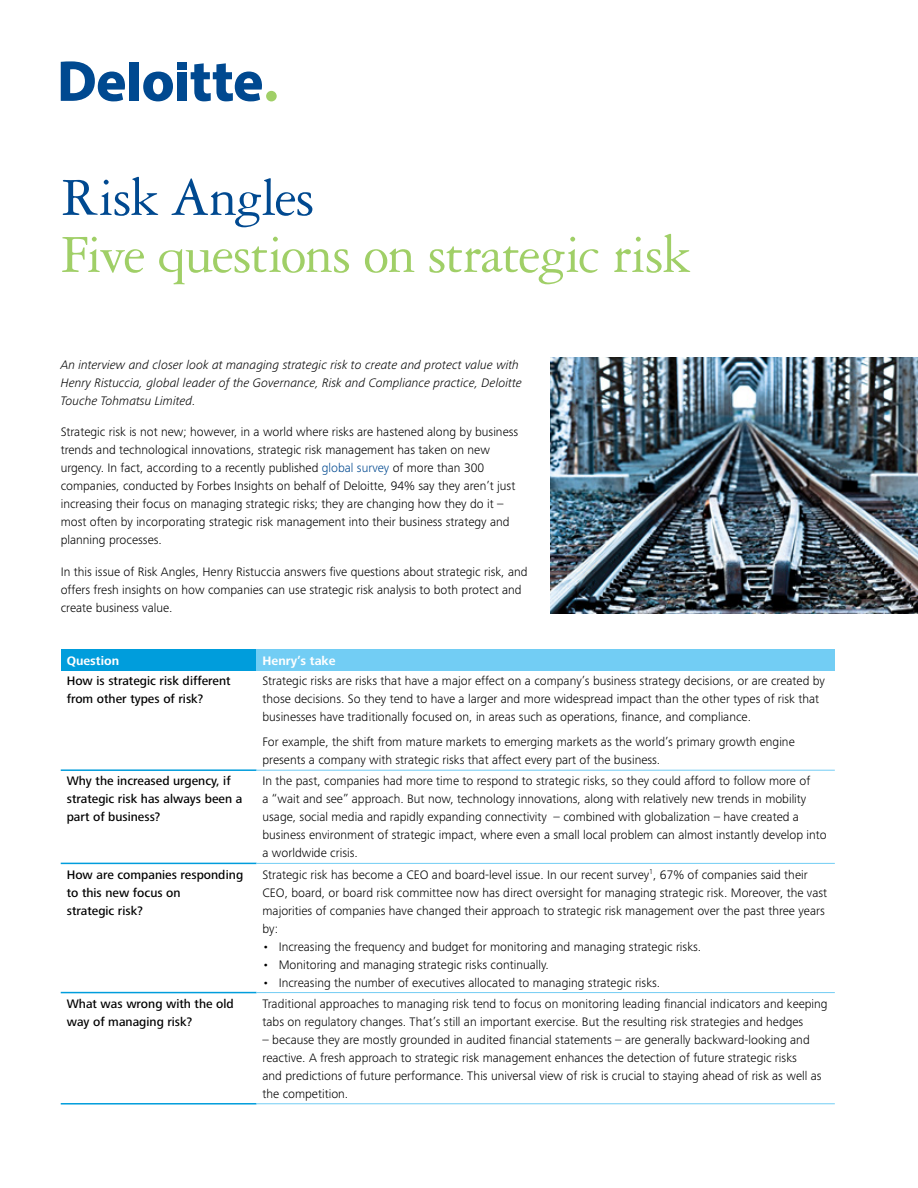
<style>
.page{position:relative;width:918px;height:1188px;background:#fff}
.page>*{position:absolute;margin:0;border:0;box-sizing:border-box;transform-origin:0 0}
.t1{font:57px "Garamond 3 LT Std";letter-spacing:-.03em;color:#a0cf67}
.t2{font:57px "Garamond 3 LT Std";letter-spacing:-.025em;color:#004990}
.t3{font:300 12.75px/18px "Frutiger Next Pro";color:#000}
.t4{font:500 12.75px/18px "Frutiger Next Pro";color:#000}
.t5{font:italic 300 12.75px/18px "Frutiger Next Pro";color:#000}
.t6{font:700 12.75px "Frutiger Next Pro";color:#fff}
.s1{color:#004990}
</style>
<div class="page">
<div style="left:129px;top:62px;width:10px;height:39px;background:#004990"></div>
<svg style="left:143px;top:72px;width:30px;height:29px"></svg>
<div style="left:177px;top:72px;width:10px;height:29px;background:#004990"></div>
<div style="left:177px;top:62px;width:10px;height:7px;background:#004990"></div>
<svg style="left:191px;top:63px;width:71px;height:38px"></svg>
<div style="left:266px;top:91px;width:11px;height:10px;background:#a0cf67;border-radius:50%"></div>
<svg style="left:61px;top:61px;width:64px;height:40px"></svg>
<img style="left:551px;top:357px;width:367px;height:256px">
<div style="left:61px;top:649px;width:196px;height:22px;background:#009ddc"></div>
<div style="left:257px;top:649px;width:578px;height:22px;background:#72cdf4"></div>
<hr style="left:61px;top:769px;width:196px;height:2px;background:#009ddc">
<hr style="left:61px;top:863px;width:196px;height:1px;background:#009ddc">
<hr style="left:61px;top:992px;width:196px;height:1px;background:#009ddc">
<hr style="left:61px;top:1103px;width:196px;height:2px;background:#009ddc">
<hr style="left:257px;top:770px;width:578px;height:1px;background:#72cdf4">
<hr style="left:257px;top:863px;width:578px;height:1px;background:#72cdf4">
<hr style="left:257px;top:992px;width:578px;height:1px;background:#72cdf4">
<hr style="left:257px;top:1103px;width:578px;height:1px;background:#72cdf4">
<h1 class="t2" style="left:61px;top:167px;width:255px">Risk Angles</h1>
<h1 class="t1" style="left:61px;top:224px;width:632px">Five questions on strategic risk</h1>
<p class="t5" style="left:61px;top:356px;width:463px">An interview and closer look at managing strategic risk to create and protect value with<br>Henry Ristuccia, global leader of the Governance, Risk and Compliance practice, Deloitte<br>Touche Tohmatsu Limited.</p>
<p class="t3" style="left:61px;top:423px;width:459px">Strategic risk is not new; however, in a world where risks are hastened along by business trends and technological innovations, strategic risk management has taken on new urgency. In fact, according to a recently published <span class="s1">global survey</span> of more than 300 companies, conducted by Forbes Insights on behalf of Deloitte, 94% say they aren’t just increasing their focus on managing strategic risks; they are changing how they do it – most often by incorporating strategic risk management into their business strategy and planning processes.</p>
<p class="t3" style="left:61px;top:563px;width:468px">In this issue of Risk Angles, Henry Ristuccia answers five questions about strategic risk, and offers fresh insights on how companies can use strategic risk analysis to both protect and create business value.</p>
<p class="t6" style="left:67px;top:653px;width:54px">Question</p>
<p class="t6" style="left:263px;top:653px;width:75px">Henry’s take</p>
<p class="t4" style="left:67px;top:672px;width:166px">How is strategic risk different from other types of risk?</p>
<p class="t3" style="left:263px;top:672px;width:564px">Strategic risks are risks that have a major effect on a company’s business strategy decisions, or are created by those decisions. So they tend to have a larger and more widespread impact than the other types of risk that businesses have traditionally focused on, in areas such as operations, finance, and compliance.</p>
<p class="t3" style="left:263px;top:733px;width:534px">For example, the shift from mature markets to emerging markets as the world’s primary growth engine presents a company with strategic risks that affect every part of the business.</p>
<p class="t4" style="left:67px;top:772px;width:177px">Why the increased urgency, if strategic risk has always been a part of business?</p>
<p class="t3" style="left:263px;top:772px;width:566px">In the past, companies had more time to respond to strategic risks, so they could afford to follow more of<br>a “wait and see” approach. But now, technology innovations, along with relatively new trends in mobility usage, social media and rapidly expanding connectivity – combined with globalization – have created a business environment of strategic impact, where even a small local problem can almost instantly develop into a worldwide crisis.</p>
<p class="t4" style="left:67px;top:865px;width:178px">How are companies responding to this new focus on<br>strategic risk?</p>
<p class="t3" style="left:263px;top:865px;width:566px">Strategic risk has become a CEO and board-level issue. In our recent survey<sup>1</sup>, 67% of companies said their CEO, board, or board risk committee now has direct oversight for managing strategic risk. Moreover, the vast majorities of companies have changed their approach to strategic risk management over the past three years by:</p>
<p class="t3" style="left:263px;top:937px;width:440px">• Increasing the frequency and budget for monitoring and managing strategic risks.</p>
<p class="t3" style="left:263px;top:955px;width:288px">• Monitoring and managing strategic risks continually.</p>
<p class="t3" style="left:263px;top:973px;width:399px">• Increasing the number of executives allocated to managing strategic risks.</p>
<p class="t4" style="left:67px;top:995px;width:168px">What was wrong with the old way of managing risk?</p>
<p class="t3" style="left:263px;top:995px;width:567px">Traditional approaches to managing risk tend to focus on monitoring leading financial indicators and keeping tabs on regulatory changes. That’s still an important exercise. But the resulting risk strategies and hedges</p>
<p class="t3" style="left:263px;top:1031px;width:561px">– because they are mostly grounded in audited financial statements – are generally backward-looking and reactive. A fresh approach to strategic risk management enhances the detection of future strategic risks<br>and predictions of future performance. This universal view of risk is crucial to staying ahead of risk as well as the competition.</p>
</div>
